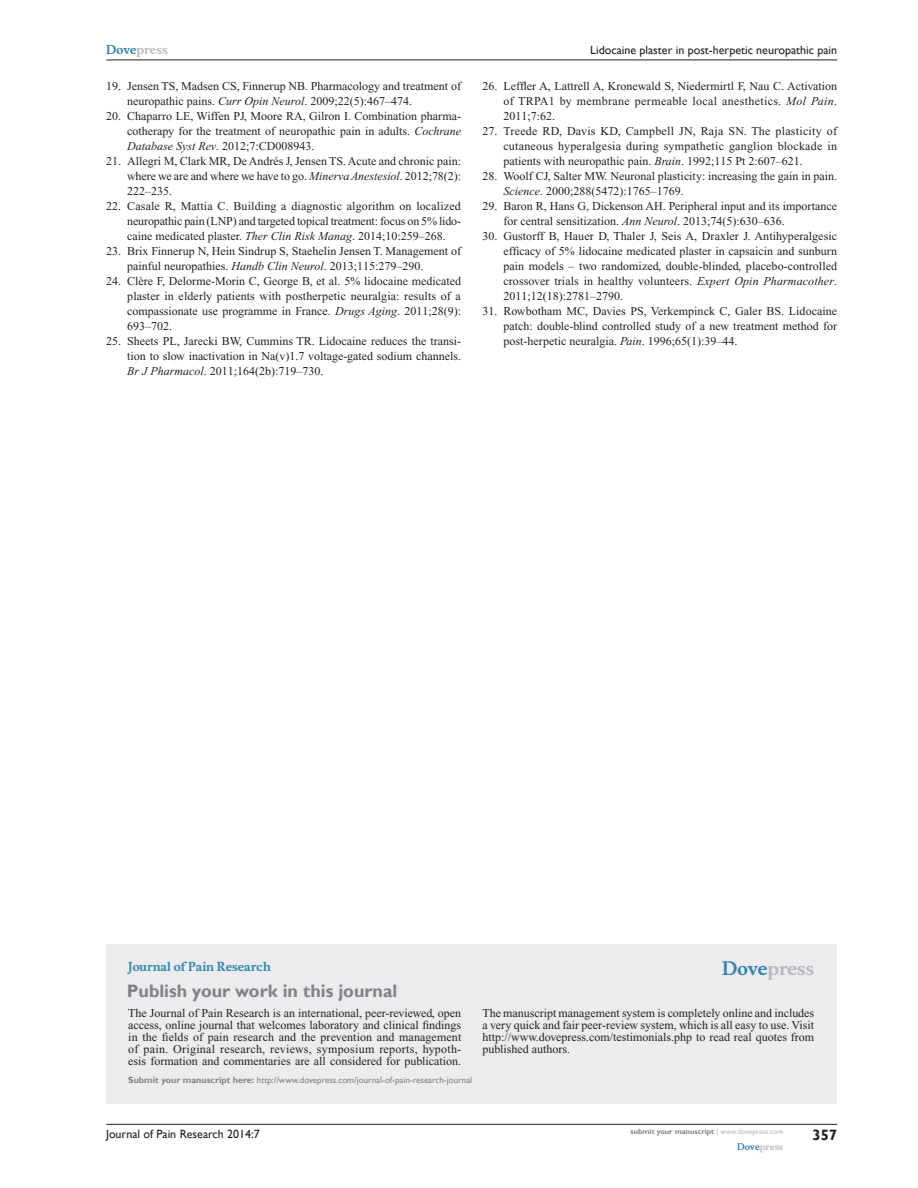
<style>
.page{position:relative;width:918px;height:1188px;background:#fff}
.page>*{position:absolute;margin:0;border:0;box-sizing:border-box;transform-origin:0 0}
.PromBx-H1{font:700 18px "Gill Sans";color:#808285}
.PromBx-Brand{font:700 18px "Musee";color:#b8b9bc}
.t1{font:700 15px "Gill Sans";color:#231f20}
.RefNL2{font:12px/15px "Times New Roman";color:#231f20;text-align:justify}
.PromBx-Tx{font:12px/12px "Times New Roman";color:#231f20;text-align:justify}
.t2{font:12px "Gill Sans";color:#231f20}
.PromBx-JrnlName{font:700 12px "Musee";color:#3485ae}
.t3{font:700 12px "Musee";color:#b8b9bc}
.PromBx-SubmitMssWebA{font:9px "Gill Sans";color:#808285}
.t4{font:700 9px "Musee";color:#b8b9bc}
.t5{font:700 7.5px "Gill Sans";color:#808285}
.s1{color:#3485ae}
.s2{font-style:italic}
.s3{font-weight:700}
.s4{font-weight:400;color:#b8b9bc}
</style>
<div class="page">
<div style="left:106px;top:944px;width:731px;height:159px;background:#ececee"></div>
<hr style="left:106px;top:1124px;width:731px;height:1px;background:#231f20">
<hr style="left:106px;top:60px;width:731px;height:1px;background:#231f20">
<p class="t3" style="left:106px;top:43px;width:63px"><span class="s1">Dove</span>press</p>
<p class="RefNL2" style="left:127px;top:79px;width:335px;text-indent:-21px">19. Jensen TS, Madsen CS, Finnerup NB. Pharmacology and treatment of neuropathic pains. <span class="s2">Curr Opin Neurol</span>. 2009;22(5):467–474.</p>
<p class="RefNL2" style="left:127px;top:109px;width:335px;text-indent:-21px">20. Chaparro LE, Wiffen PJ, Moore RA, Gilron I. Combination pharma&shy;cotherapy for the treatment of neuropathic pain in adults. <span class="s2">Cochrane Database Syst Rev</span>. 2012;7:CD008943.</p>
<p class="RefNL2" style="left:127px;top:154px;width:335px;text-indent:-21px">21. Allegri M, Clark MR, De Andrés J, Jensen TS. Acute and chronic pain: where we are and where we have to go. <span class="s2">Minerva Anestesiol</span>. 2012;78(2):<br>222–235.</p>
<p class="RefNL2" style="left:127px;top:199px;width:335px;text-indent:-21px">22. Casale R, Mattia C. Building a diagnostic algorithm on localized neuropathic pain (LNP) and targeted topical treatment: focus on 5% lido&shy;caine medicated plaster. <span class="s2">Ther Clin Risk Manag</span>. 2014;10:259–268.</p>
<p class="RefNL2" style="left:127px;top:244px;width:335px;text-indent:-21px">23. Brix Finnerup N, Hein Sindrup S, Staehelin Jensen T. Management of painful neuropathies. <span class="s2">Handb Clin Neurol</span>. 2013;115:279–290.</p>
<p class="RefNL2" style="left:127px;top:274px;width:335px;text-indent:-21px">24. Clère F, Delorme-Morin C, George B, et al. 5% lidocaine medicated plaster in elderly patients with postherpetic neuralgia: results of a compassionate use programme in France. <span class="s2">Drugs Aging</span>. 2011;28(9):<br>693–702.</p>
<p class="RefNL2" style="left:127px;top:334px;width:335px;text-indent:-21px">25. Sheets PL, Jarecki BW, Cummins TR. Lidocaine reduces the transi&shy;tion to slow inactivation in Na(v)1.7 voltage-gated sodium channels.<br><span class="s2">Br J Pharmacol</span>. 2011;164(2b):719–730.</p>
<p class="t2" style="left:590px;top:43px;width:248px">Lidocaine plaster in post-herpetic neuropathic pain</p>
<p class="RefNL2" style="left:503px;top:79px;width:335px;text-indent:-21px">26. Leffler A, Lattrell A, Kronewald S, Niedermirtl F, Nau C. Activation of TRPA1 by membrane permeable local anesthetics. <span class="s2">Mol Pain</span>.<br>2011;7:62.</p>
<p class="RefNL2" style="left:503px;top:124px;width:335px;text-indent:-21px">27. Treede RD, Davis KD, Campbell JN, Raja SN. The plasticity of cutaneous hyperalgesia during sympathetic ganglion blockade in patients with neuropathic pain. <span class="s2">Brain</span>. 1992;115 Pt 2:607–621.</p>
<p class="RefNL2" style="left:503px;top:169px;width:335px;text-indent:-21px">28. Woolf CJ, Salter MW. Neuronal plasticity: increasing the gain in pain.<br><span class="s2">Science</span>. 2000;288(5472):1765–1769.</p>
<p class="RefNL2" style="left:503px;top:199px;width:335px;text-indent:-21px">29. Baron R, Hans G, Dickenson AH. Peripheral input and its importance for central sensitization. <span class="s2">Ann Neurol</span>. 2013;74(5):630–636.</p>
<p class="RefNL2" style="left:503px;top:229px;width:335px;text-indent:-21px">30. Gustorff B, Hauer D, Thaler J, Seis A, Draxler J. Antihyperalgesic efficacy of 5% lidocaine medicated plaster in capsaicin and sunburn pain models – two randomized, double-blinded, placebo-controlled crossover trials in healthy volunteers. <span class="s2">Expert Opin Pharmacother</span>.<br>2011;12(18):2781–2790.</p>
<p class="RefNL2" style="left:503px;top:304px;width:335px;text-indent:-21px">31. Rowbotham MC, Davies PS, Verkempinck C, Galer BS. Lidocaine patch: double-blind controlled study of a new treatment method for post-herpetic neuralgia. <span class="s2">Pain</span>. 1996;65(1):39–44.</p>
<p class="PromBx-JrnlName" style="left:128px;top:959px;width:144px">Journal of Pain Research</p>
<p class="PromBx-H1" style="left:127px;top:980px;width:272px">Publish your work in this journal</p>
<p class="PromBx-Brand" style="left:722px;top:958px;width:94px"><span class="s1">Dove</span>press</p>
<p class="PromBx-Tx" style="left:128px;top:1007px;width:335px">The Journal of Pain Research is an international, peer-reviewed, open access, online journal that welcomes laboratory and clinical findings in the fields of pain research and the prevention and management of pain. Original research, reviews, symposium reports, hypoth&shy;esis formation and commentaries are all considered for publication.</p>
<p class="PromBx-Tx" style="left:482px;top:1007px;width:333px">The manuscript management system is completely online and includes a very quick and fair peer-review system, which is all easy to use. Visit http://www.dovepress.com/testimonials.php to read real quotes from published authors.</p>
<p class="PromBx-SubmitMssWebA" style="left:128px;top:1075px;width:345px"><span class="s3">Submit your manuscript here:</span> http://www.dovepress.com/journal-of-pain-research-journal</p>
<p class="t2" style="left:106px;top:1127px;width:155px">Journal of Pain Research 2014:7</p>
<p class="t5" style="left:631px;top:1127px;width:154px">submit your manuscript <span class="s4">| www.dovepress.com</span></p>
<p class="t4" style="left:737px;top:1141px;width:48px"><span class="s1">Dove</span>press</p>
<p class="t1" style="left:812px;top:1126px;width:26px">357</p>
</div>
